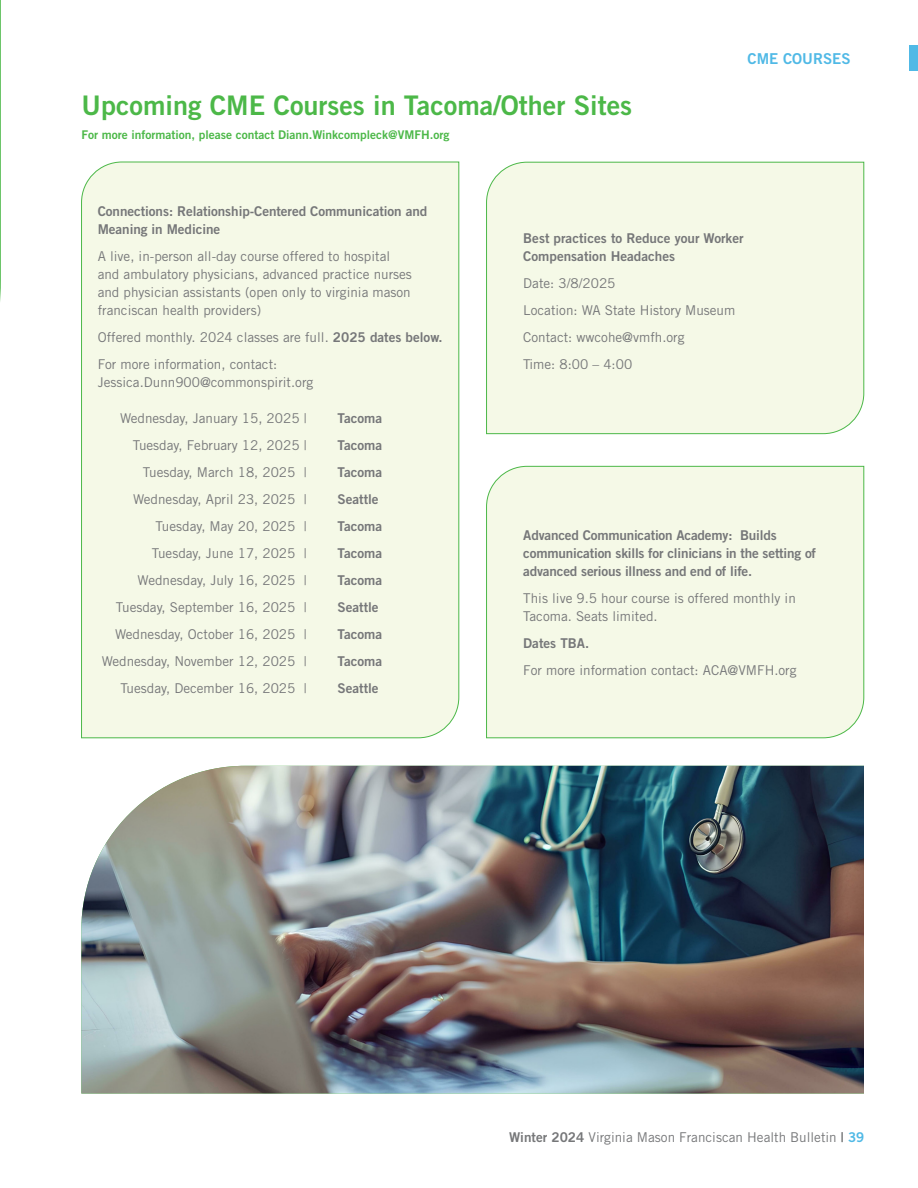
<style>
.page{position:relative;width:918px;height:1188px;background:#fff}
.page>*{position:absolute;margin:0;border:0;box-sizing:border-box;transform-origin:0 0}
.Clinical_Trial_H1{font:27px "Trade Gothic LT Std Bd 2";color:#4cb848}
.t1{font:15px "Trade Gothic LT Std Bd 2";color:#50b9e6}
.Clinical_Trial_Body_Copy{font:13.5px/18px "Trade Gothic LT Std";color:#767779}
.Clinical_Trial_Body_Copy-2{font:13.5px/18px "Trade Gothic LT Std Bd 2";letter-spacing:-.005em;color:#767779}
.More_Info{font:12px "Trade Gothic LT Std Bd 2";color:#4cb848}
.s1{font-family:"Trade Gothic LT Std Bd 2"}
.s2{font-family:"Trade Gothic LT Std Bd 2";color:#50b9e6}
</style>
<div class="page">
<div style="left:910px;top:45px;width:8px;height:26px;background:#50b9e6"></div>
<div style="left:486px;top:162px;width:378px;height:272px;background:#f5f9e7"></div>
<div style="left:486px;top:466px;width:378px;height:272px;background:#f5f9e7"></div>
<svg style="left:0;top:0;width:1px;height:302px"></svg>
<img style="left:81px;top:766px;width:783px;height:328px">
<svg style="left:81px;top:162px;width:378px;height:576px;background:#def0d2"></svg>
<p class="Clinical_Trial_H1" style="left:82px;top:88px;width:552px">Upcoming CME Courses in Tacoma/Other Sites</p>
<p class="More_Info" style="left:82px;top:128px;width:370px">For more information, please contact Diann.Winkcompleck@VMFH.org</p>
<p class="t1" style="left:748px;top:49px;width:56px">CME Courses</p>
<p class="Clinical_Trial_Body_Copy-2" style="left:98px;top:202px;width:331px">Connections: Relationship-Centered Communication and<br>Meaning in Medicine</p>
<p class="Clinical_Trial_Body_Copy" style="left:98px;top:247px;width:316px">A live, in-person all-day course offered to hospital and ambulatory physicians, advanced practice nurses and physician assistants (open only to virginia mason franciscan health providers)</p>
<p class="Clinical_Trial_Body_Copy" style="left:98px;top:328px;width:347px">Offered monthly. 2024 classes are full. <span class="s1">2025 dates below.</span></p>
<p class="Clinical_Trial_Body_Copy" style="left:98px;top:355px;width:217px">For more information, contact:<br>Jessica.Dunn900@commonspirit.org</p>
<p class="Clinical_Trial_Body_Copy" style="left:120px;top:409px;width:188px">Wednesday, January 15, 2025 |</p>
<p class="Clinical_Trial_Body_Copy" style="left:133px;top:436px;width:175px">Tuesday, February 12, 2025 |</p>
<p class="Clinical_Trial_Body_Copy" style="left:143px;top:463px;width:165px">Tuesday, March 18, 2025 |</p>
<p class="Clinical_Trial_Body_Copy" style="left:133px;top:490px;width:175px">Wednesday, April 23, 2025 |</p>
<p class="Clinical_Trial_Body_Copy" style="left:156px;top:517px;width:153px">Tuesday, May 20, 2025 |</p>
<p class="Clinical_Trial_Body_Copy" style="left:152px;top:544px;width:156px">Tuesday, June 17, 2025 |</p>
<p class="Clinical_Trial_Body_Copy" style="left:138px;top:571px;width:171px">Wednesday, July 16, 2025 |</p>
<p class="Clinical_Trial_Body_Copy" style="left:116px;top:598px;width:192px">Tuesday, September 16, 2025 |</p>
<p class="Clinical_Trial_Body_Copy" style="left:115px;top:625px;width:193px">Wednesday, October 16, 2025 |</p>
<p class="Clinical_Trial_Body_Copy" style="left:102px;top:652px;width:207px">Wednesday, November 12, 2025 |</p>
<p class="Clinical_Trial_Body_Copy" style="left:120px;top:679px;width:188px">Tuesday, December 16, 2025 |</p>
<p class="Clinical_Trial_Body_Copy-2" style="left:338px;top:409px;width:46px">Tacoma</p>
<p class="Clinical_Trial_Body_Copy-2" style="left:338px;top:436px;width:46px">Tacoma</p>
<p class="Clinical_Trial_Body_Copy-2" style="left:338px;top:463px;width:46px">Tacoma</p>
<p class="Clinical_Trial_Body_Copy-2" style="left:338px;top:490px;width:43px">Seattle</p>
<p class="Clinical_Trial_Body_Copy-2" style="left:338px;top:517px;width:46px">Tacoma</p>
<p class="Clinical_Trial_Body_Copy-2" style="left:338px;top:544px;width:46px">Tacoma</p>
<p class="Clinical_Trial_Body_Copy-2" style="left:338px;top:571px;width:46px">Tacoma</p>
<p class="Clinical_Trial_Body_Copy-2" style="left:338px;top:598px;width:43px">Seattle</p>
<p class="Clinical_Trial_Body_Copy-2" style="left:338px;top:625px;width:46px">Tacoma</p>
<p class="Clinical_Trial_Body_Copy-2" style="left:338px;top:652px;width:46px">Tacoma</p>
<p class="Clinical_Trial_Body_Copy-2" style="left:338px;top:679px;width:43px">Seattle</p>
<p class="Clinical_Trial_Body_Copy-2" style="left:523px;top:229px;width:222px">Best practices to Reduce your Worker<br>Compensation Headaches</p>
<p class="Clinical_Trial_Body_Copy" style="left:523px;top:274px;width:94px">Date: 3/8/2025</p>
<p class="Clinical_Trial_Body_Copy" style="left:523px;top:301px;width:214px">Location: WA State History Museum</p>
<p class="Clinical_Trial_Body_Copy" style="left:523px;top:328px;width:163px">Contact: wwcohe@vmfh.org</p>
<p class="Clinical_Trial_Body_Copy" style="left:523px;top:355px;width:110px">Time: 8:00 – 4:00</p>
<p class="Clinical_Trial_Body_Copy-2" style="left:523px;top:526px;width:294px">Advanced Communication Academy: Builds communication skills for clinicians in the setting of advanced serious illness and end of life.</p>
<p class="Clinical_Trial_Body_Copy" style="left:523px;top:589px;width:274px">This live 9.5 hour course is offered monthly in<br>Tacoma. Seats limited.</p>
<p class="Clinical_Trial_Body_Copy-2" style="left:523px;top:634px;width:67px">Dates TBA.</p>
<p class="Clinical_Trial_Body_Copy" style="left:523px;top:661px;width:275px">For more information contact: ACA@VMFH.org</p>
<p class="Clinical_Trial_Body_Copy" style="left:509px;top:1128px;width:357px"><span class="s1">Winter 2024</span> Virginia Mason Franciscan Health Bulletin <span class="s1">|</span> <span class="s2">39</span></p>
</div>
